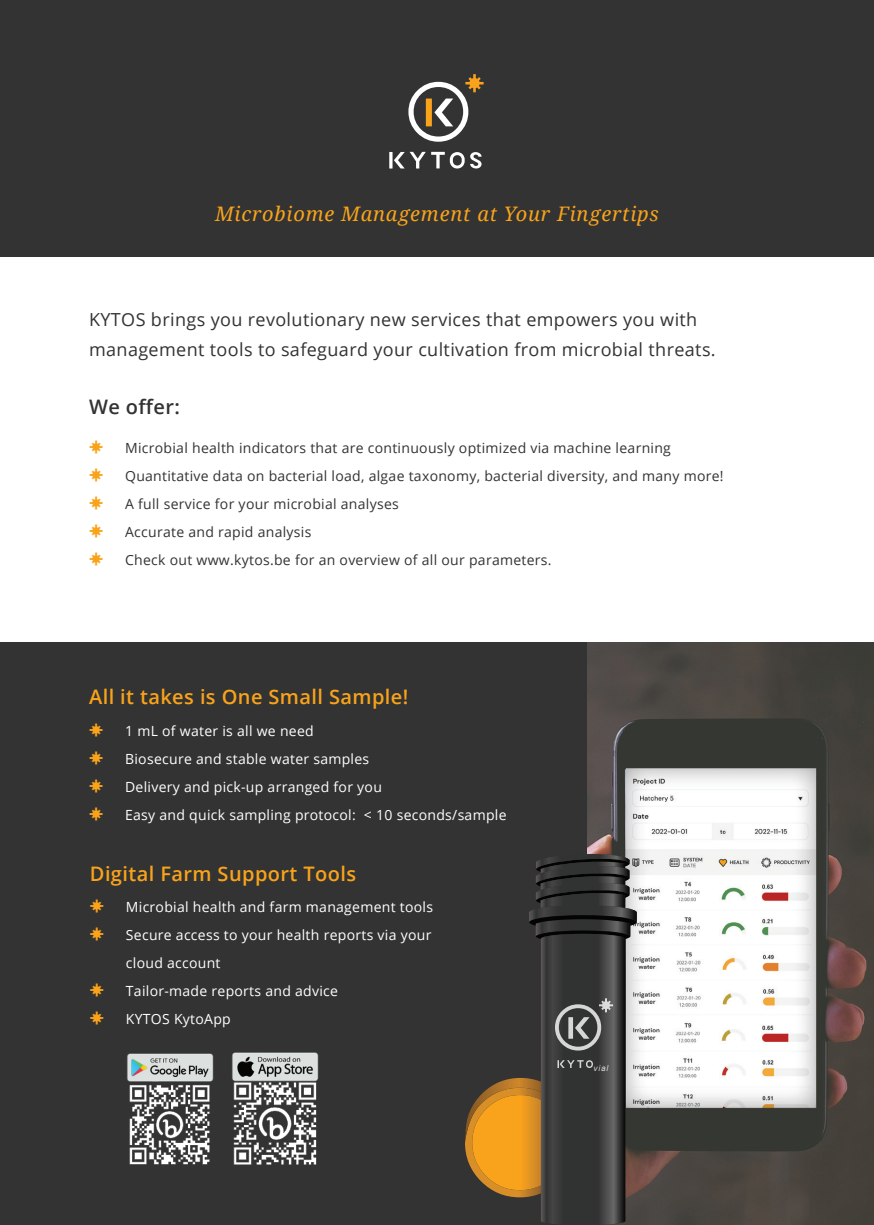
<style>
.page{position:relative;width:874px;height:1225px;background:#fff}
.page>*{position:absolute;margin:0;border:0;box-sizing:border-box;transform-origin:0 0}
.kytos_subtitle{font:600 20px "Open Sans";letter-spacing:.02em;color:#f9a31b}
.kytos_subtitle-2{font:italic 20px "Noto Serif";letter-spacing:.04em;color:#f9a31b}
.kytos_subtitle-3{font:600 20px "Open Sans";color:#323332}
.Kytos_small{font:18px/30px "Open Sans";letter-spacing:.02em;color:#323332}
.t1{font:14px "Open Sans";letter-spacing:.02em;color:#323332}
.t2{font:14px/28px "Open Sans";letter-spacing:.02em;color:#fff}
.t3{font:italic 8.2px "Arial";color:rgb(255 255 255/.8)}
</style>
<div class="page">
<img style="left:586px;top:642px;width:287px;height:582px">
<div style="left:0;top:0;width:873px;height:257px;background:#323332"></div>
<div style="left:0;top:642px;width:586px;height:583px;background:#323332"></div>
<svg style="left:465px;top:854px;width:171px;height:371px"></svg>
<svg style="left:389px;top:152px;width:92px;height:16px"></svg>
<svg style="left:408px;top:74px;width:75px;height:68px"></svg>
<img style="left:127px;top:1053px;width:87px;height:111px">
<img style="left:232px;top:1052px;width:87px;height:29px">
<img style="left:233px;top:1081px;width:84px;height:83px">
<p class="kytos_subtitle-2" style="left:215px;top:199px;width:445px">Microbiome Management at Your Fingertips</p>
<p class="Kytos_small" style="left:89px;top:303px;width:628px">KYTOS brings you revolutionary new services that empowers you with management tools to safeguard your cultivation from microbial threats.</p>
<p class="kytos_subtitle-3" style="left:89px;top:392px;width:92px">We offer:</p>
<p class="t1" style="left:125px;top:438px;width:547px">Microbial health indicators that are continuously optimized via machine learning</p>
<p class="t1" style="left:125px;top:466px;width:599px">Quantitative data on bacterial load, algae taxonomy, bacterial diversity, and many more!</p>
<p class="t1" style="left:125px;top:494px;width:275px">A full service for your microbial analyses</p>
<p class="t1" style="left:125px;top:522px;width:188px">Accurate and rapid analysis</p>
<p class="t1" style="left:125px;top:550px;width:428px">Check out www.kytos.be for an overview of all our parameters.</p>
<p class="kytos_subtitle" style="left:89px;top:683px;width:320px">All it takes is One Small Sample!</p>
<p class="t2" style="left:125px;top:716px;width:190px">1 mL of water is all we need</p>
<p class="t2" style="left:125px;top:744px;width:245px">Biosecure and stable water samples</p>
<p class="t2" style="left:125px;top:772px;width:258px">Delivery and pick-up arranged for you</p>
<p class="t2" style="left:125px;top:800px;width:383px">Easy and quick sampling protocol: &lt; 10 seconds/sample</p>
<p class="kytos_subtitle" style="left:90px;top:859px;width:267px">Digital Farm Support Tools</p>
<p class="t2" style="left:126px;top:892px;width:308px">Microbial health and farm management tools</p>
<p class="t2" style="left:126px;top:920px;width:307px">Secure access to your health reports via your cloud account</p>
<p class="t2" style="left:126px;top:976px;width:213px">Tailor-made reports and advice</p>
<p class="t2" style="left:126px;top:1004px;width:106px">KYTOS KytoApp</p>
<p class="t3" style="left:593px;top:1062px;width:16px">vial</p>
</div>
